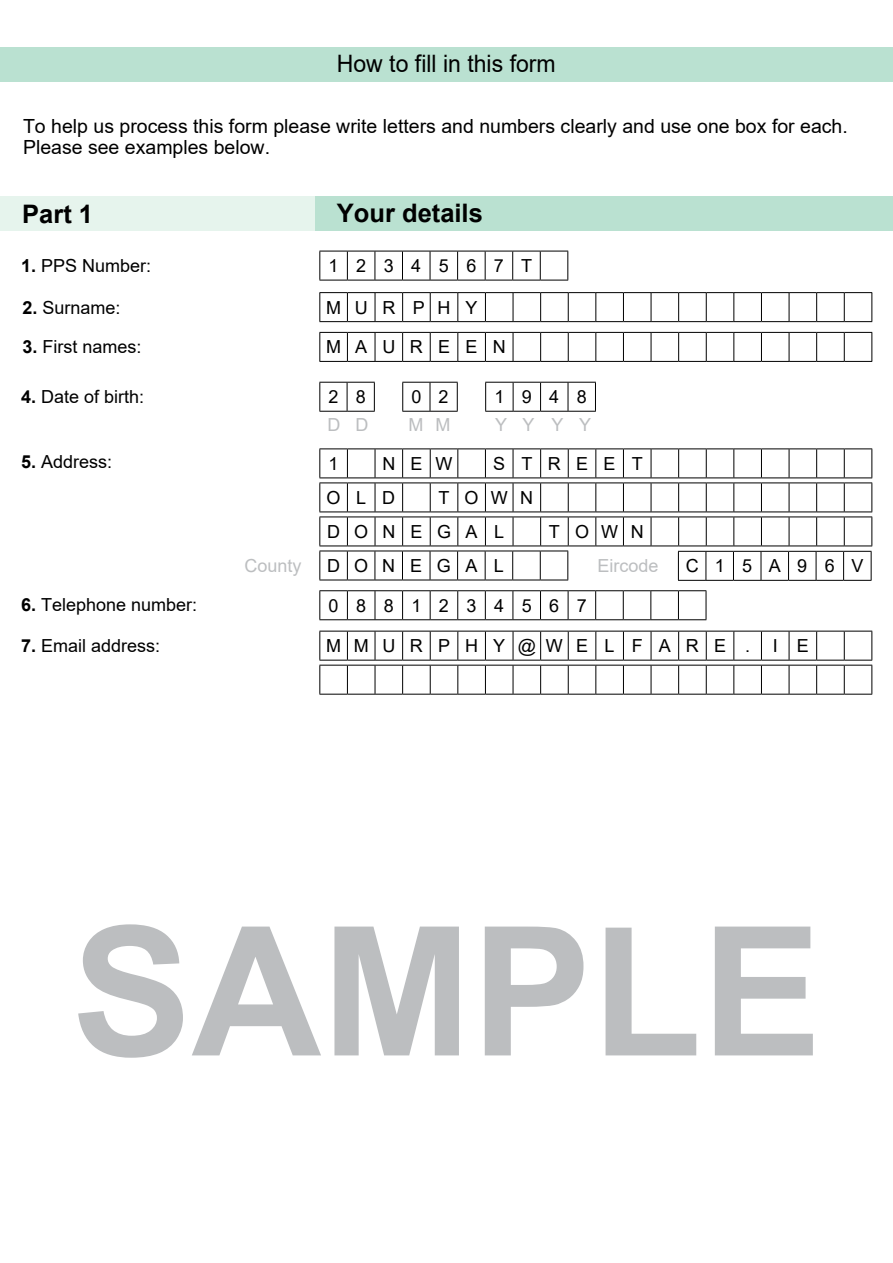
<style>
.page{position:relative;width:893px;height:1263px;background:#fff}
.page>*{position:absolute;margin:0;border:0;box-sizing:border-box;transform-origin:0 0}
.t1{font:700 180px "Arial";color:#bcbec0}
.t2{font:700 25.5px "Arial";color:#000}
.t3{font:24px "Arial";color:#000;scale:.96 1}
.t4{font:19.5px/21.6px "Arial";color:#000}
.t5{font:18px "Arial";color:#000}
.t6{font:18px "Arial";letter-spacing:.7em;color:#000}
.t7{font:18px "Arial";letter-spacing:.84em;color:#000}
.t8{font:18px "Arial";color:#bcbec0}
.t9{font:18px "Arial";letter-spacing:.975em;color:#000}
.t10{font:18px/34px "Arial";letter-spacing:.785em;color:#000}
.t11{font:18px "Arial";letter-spacing:.92em;color:#000}
.s1{font-weight:700}
</style>
<div class="page">
<div style="left:0;top:47px;width:893px;height:34px;background:#bae1d1"></div>
<div style="left:0;top:196px;width:350px;height:34px;background:#e6f4ed"></div>
<div style="left:316px;top:196px;width:577px;height:34px;background:#bae1d1"></div>
<svg style="left:319px;top:251px;width:249px;height:30px"></svg>
<svg style="left:319px;top:292px;width:553px;height:30px"></svg>
<svg style="left:319px;top:332px;width:553px;height:30px"></svg>
<svg style="left:319px;top:382px;width:56px;height:30px"></svg>
<svg style="left:402px;top:382px;width:56px;height:30px"></svg>
<svg style="left:485px;top:382px;width:111px;height:30px"></svg>
<svg style="left:319px;top:590px;width:388px;height:30px"></svg>
<svg style="left:319px;top:448px;width:553px;height:133px"></svg>
<svg style="left:319px;top:631px;width:553px;height:64px"></svg>
<div style="left:596px;top:551px;width:78px;height:29px;background:#fff"></div>
<p class="t3" style="left:337px;top:55px;width:230px">How to fill in this form</p>
<p class="t4" style="left:23px;top:117px;width:826px">To help us process this form please write letters and numbers clearly and use one box for each.<br>Please see examples below.</p>
<h2 class="t2" style="left:22px;top:204px;width:72px">Part 1</h2>
<h2 class="t2" style="left:337px;top:204px;width:147px">Your details</h2>
<p class="t5" style="left:21px;top:253px;width:132px"><span class="s1">1.</span> PPS Number:</p>
<p class="t5" style="left:23px;top:295px;width:100px"><span class="s1">2.</span> Surname:</p>
<p class="t9" style="left:329px;top:259px;width:205px">1234567T</p>
<p class="t6" style="left:326px;top:301px;width:153px">MUR PHY</p>
<p class="t7" style="left:326px;top:340px;width:181px">MAUREEN</p>
<p class="t5" style="left:23px;top:335px;width:121px"><span class="s1">3.</span> First names:</p>
<p class="t5" style="left:21px;top:385px;width:125px"><span class="s1">4.</span> Date of birth:</p>
<p class="t5" style="left:21px;top:454px;width:93px"><span class="s1">5.</span> Address:</p>
<p class="t6" style="left:328px;top:390px;width:39px">2 8</p>
<p class="t6" style="left:411px;top:390px;width:39px">0 2</p>
<p class="t6" style="left:494px;top:390px;width:94px">1948</p>
<p class="t8" style="left:327px;top:418px;width:43px">D D</p>
<p class="t8" style="left:409px;top:418px;width:43px">M M</p>
<p class="t8" style="left:495px;top:418px;width:98px">Y Y Y Y</p>
<p class="t6" style="left:329px;top:457px;width:12px">1</p>
<p class="t6" style="left:382px;top:457px;width:72px">NEW</p>
<p class="t6" style="left:493px;top:457px;width:151px">STREET</p>
<p class="t6" style="left:327px;top:491px;width:70px">OLD</p>
<p class="t10" style="left:327px;top:482px;width:208px;text-indent:111px">T OWN<br>DONEGA L</p>
<p class="t6" style="left:549px;top:525px;width:96px">T OWN</p>
<p class="t8" style="left:244px;top:559px;width:59px">County</p>
<p class="t6" style="left:327px;top:559px;width:178px">DONEGA L</p>
<p class="t11" style="left:686px;top:559px;width:179px">C15A96V</p>
<p class="t8" style="left:597px;top:559px;width:63px">Eircode</p>
<p class="t5" style="left:21px;top:592px;width:178px"><span class="s1">6.</span> Telephone number:</p>
<p class="t9" style="left:329px;top:599px;width:260px">0881234567</p>
<p class="t5" style="left:21px;top:633px;width:141px"><span class="s1">7.</span> Email address:</p>
<p class="t7" style="left:326px;top:639px;width:426px">MMURPHY@WEL FARE .</p>
<p class="t6" style="left:773px;top:639px;width:38px">I E</p>
<h1 class="t1" style="left:72px;top:924px;width:752px">SAMPLE</h1>
</div>
